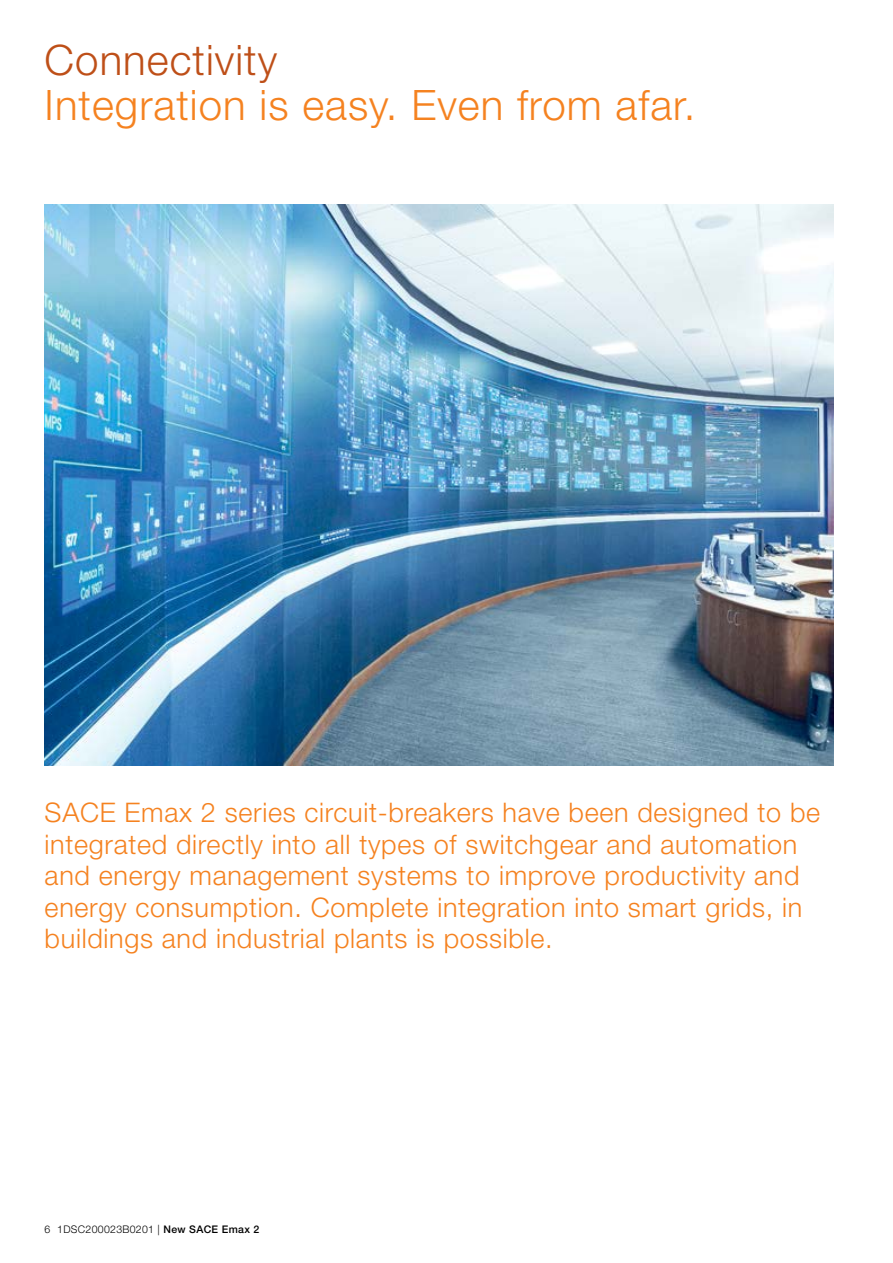
<style>
.page{position:relative;width:893px;height:1263px;background:#fff}
.page>*{position:absolute;margin:0;border:0;box-sizing:border-box;transform-origin:0 0}
.t1{font:300 42px "Helvetica Neue LT Std";letter-spacing:.025em;color:#f58220}
.t2{font:300 42px "Helvetica Neue LT Std";letter-spacing:.025em;color:#be4f18}
.t3{font:300 27px/31.5px "Helvetica Neue LT Std";letter-spacing:.025em;color:#f58220}
.t4{font:300 10.5px "Helvetica Neue LT Std";letter-spacing:.03em;color:#000}
.s1{font-weight:500}
</style>
<div class="page">
<img style="left:45px;top:204px;width:788px;height:561px">
<h1 class="t2" style="left:45px;top:34px;width:234px">Connectivity</h1>
<h1 class="t1" style="left:45px;top:79px;width:652px">Integration is easy. Even from afar.</h1>
<p class="t3" style="left:45px;top:796px;width:777px">SACE Emax 2 series circuit-breakers have been designed to be integrated directly into all types of switchgear and automation and energy management systems to improve productivity and energy consumption. Complete integration into smart grids, in buildings and industrial plants is possible.</p>
<p class="t4" style="left:45px;top:1223px;width:216px">6 1DSC200023B0201 | <span class="s1">New SACE Emax 2</span></p>
</div>
